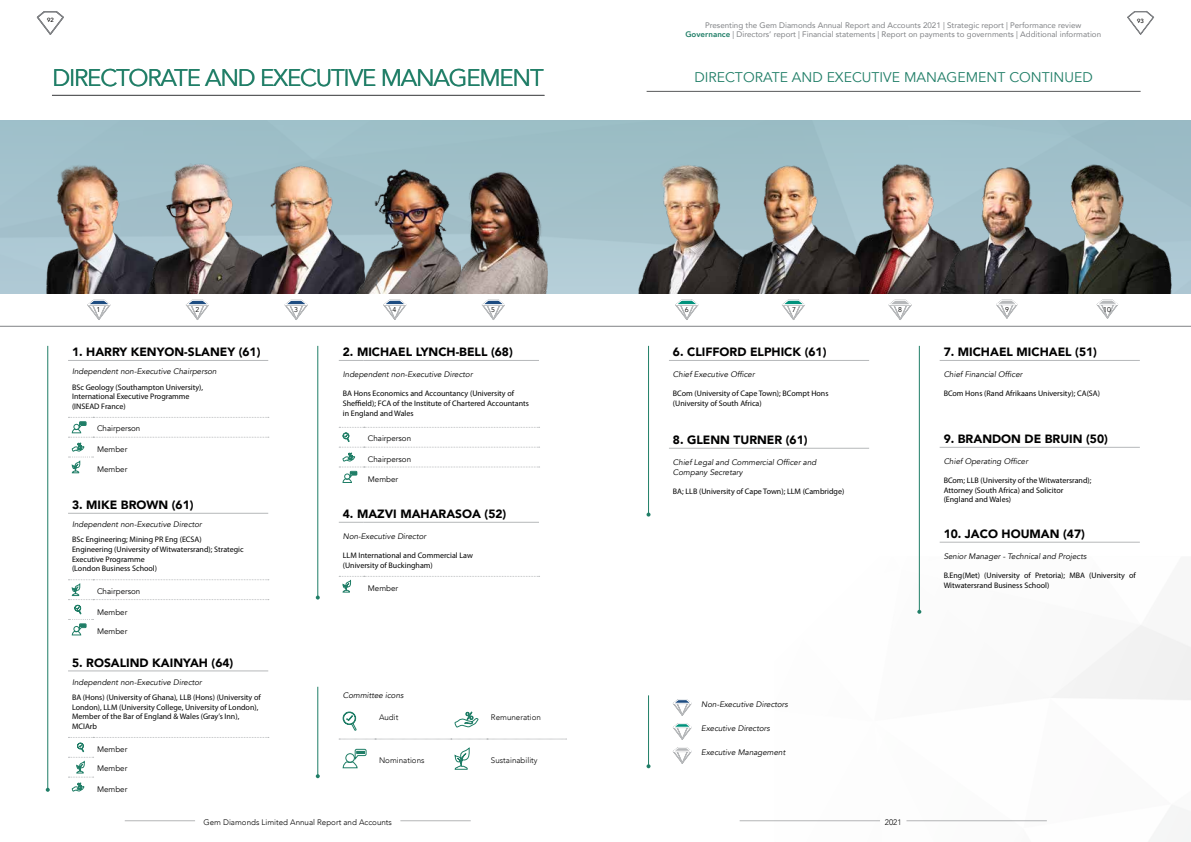
<style>
.page{position:relative;width:1191px;height:842px;background:#fff}
.page>*{position:absolute;margin:0;border:0;box-sizing:border-box;transform-origin:0 0}
.t1{font:24px "Avenir";letter-spacing:-.05em;color:#207e67}
.t2{font:14px "Avenir";color:#207e67}
.t3{font:900 12px "Avenir";color:#000}
.t4{font:8px/9.6px "Myriad Pro";color:#000}
.t5{font:italic 8px/9.6px "Avenir";color:#000}
.t6{font:8px/9.6px "Avenir";color:#808285;text-align:center}
.t7{font:8px "Avenir";color:#000}
.t8{font:300 8px "Avenir";color:#000}
.t9{font:7.1px "Avenir";color:#000}
.t10{font:7px "Avenir";color:#000}
.t11{font:500 6px "Avenir";color:#000}
.s1{font-weight:800;color:#207e67}
</style>
<div class="page">
<hr style="left:125px;top:820px;width:70px;height:1px;background:#808285">
<hr style="left:400px;top:820px;width:71px;height:1px;background:#808285">
<svg style="left:36px;top:11px;width:28px;height:24px"></svg>
<svg style="left:1127px;top:11px;width:27px;height:24px"></svg>
<hr style="left:0;top:326px;width:1191px;height:1px;background:#808285">
<hr style="left:646px;top:91px;width:494px;height:1px;background:#58595b">
<hr style="left:739px;top:820px;width:141px;height:1px;background:#808285">
<hr style="left:906px;top:820px;width:140px;height:1px;background:#808285">
<svg style="left:87px;top:299px;width:24px;height:21px"></svg>
<svg style="left:186px;top:299px;width:23px;height:21px"></svg>
<svg style="left:285px;top:299px;width:23px;height:21px"></svg>
<svg style="left:383px;top:299px;width:24px;height:21px"></svg>
<svg style="left:482px;top:299px;width:23px;height:21px"></svg>
<svg style="left:782px;top:299px;width:23px;height:21px"></svg>
<svg style="left:675px;top:299px;width:24px;height:21px"></svg>
<svg style="left:888px;top:299px;width:24px;height:21px"></svg>
<svg style="left:996px;top:299px;width:22px;height:20px"></svg>
<img style="left:33px;top:157px;width:100px;height:137px">
<img style="left:133px;top:157px;width:108px;height:137px">
<img style="left:241px;top:153px;width:125px;height:141px">
<img style="left:353px;top:164px;width:107px;height:130px">
<img style="left:444px;top:169px;width:109px;height:125px">
<hr style="left:52px;top:95px;width:492px;height:1px;background:#58595b">
<hr style="left:47px;top:346px;width:1px;height:444px;background:#207e67">
<svg style="left:46px;top:788px;width:4px;height:4px"></svg>
<hr style="left:317px;top:346px;width:1px;height:251px;background:#207e67">
<svg style="left:316px;top:595px;width:4px;height:4px"></svg>
<hr style="left:648px;top:346px;width:1px;height:169px;background:#207e67">
<svg style="left:646px;top:513px;width:4px;height:4px"></svg>
<hr style="left:648px;top:695px;width:1px;height:71px;background:#207e67">
<svg style="left:646px;top:764px;width:4px;height:4px"></svg>
<hr style="left:919px;top:346px;width:1px;height:266px;background:#207e67">
<svg style="left:917px;top:610px;width:4px;height:4px"></svg>
<svg style="left:68px;top:360px;width:25px;height:1px"></svg>
<hr style="left:93px;top:360px;width:175px;height:1px;background:#b6b8ba">
<svg style="left:68px;top:417px;width:201px;height:56px"></svg>
<svg style="left:339px;top:360px;width:25px;height:1px"></svg>
<hr style="left:364px;top:360px;width:175px;height:1px;background:#b6b8ba">
<svg style="left:339px;top:427px;width:200px;height:56px"></svg>
<hr style="left:669px;top:360px;width:200px;height:1px;background:#b6b8ba">
<hr style="left:669px;top:448px;width:200px;height:1px;background:#b6b8ba">
<hr style="left:939px;top:360px;width:200px;height:1px;background:#b6b8ba">
<hr style="left:939px;top:447px;width:200px;height:1px;background:#b6b8ba">
<svg style="left:68px;top:513px;width:25px;height:1px"></svg>
<hr style="left:93px;top:513px;width:175px;height:1px;background:#b6b8ba">
<svg style="left:68px;top:579px;width:201px;height:56px"></svg>
<svg style="left:339px;top:522px;width:25px;height:1px"></svg>
<hr style="left:364px;top:522px;width:175px;height:1px;background:#b6b8ba">
<svg style="left:339px;top:576px;width:200px;height:16px"></svg>
<svg style="left:68px;top:671px;width:25px;height:1px"></svg>
<hr style="left:93px;top:671px;width:175px;height:1px;background:#b6b8ba">
<svg style="left:68px;top:737px;width:201px;height:55px"></svg>
<svg style="left:339px;top:739px;width:227px;height:1px"></svg>
<svg style="left:342px;top:711px;width:15px;height:20px"></svg>
<svg style="left:454px;top:711px;width:24px;height:17px"></svg>
<svg style="left:342px;top:749px;width:25px;height:19px"></svg>
<svg style="left:454px;top:748px;width:16px;height:22px"></svg>
<svg style="left:673px;top:699px;width:19px;height:17px"></svg>
<svg style="left:673px;top:723px;width:19px;height:17px"></svg>
<svg style="left:673px;top:747px;width:19px;height:17px"></svg>
<hr style="left:317px;top:687px;width:1px;height:89px;background:#207e67">
<svg style="left:316px;top:774px;width:4px;height:4px"></svg>
<img style="left:632px;top:157px;width:130px;height:137px">
<img style="left:860px;top:161px;width:81px;height:133px">
<img style="left:721px;top:161px;width:139px;height:133px">
<hr style="left:939px;top:542px;width:200px;height:1px;background:#b6b8ba">
<svg style="left:1096px;top:299px;width:23px;height:20px"></svg>
<img style="left:1025px;top:157px;width:151px;height:137px">
<img style="left:941px;top:159px;width:129px;height:135px">
<p class="t11" style="left:47px;top:15px;width:8px">92</p>
<p class="t11" style="left:1137px;top:15px;width:8px">93</p>
<p class="t6" style="left:685px;top:20px;width:417px">Presenting the Gem Diamonds Annual Report and Accounts 2021 | Strategic report | Performance review<br><span class="s1">Governance</span> | Directors’ report | Financial statements | Report on payments to governments | Additional information</p>
<h1 class="t1" style="left:53px;top:64px;width:493px">DIRECTORATE AND EXECUTIVE MANAGEMENT</h1>
<h2 class="t2" style="left:694px;top:69px;width:400px">DIRECTORATE AND EXECUTIVE MANAGEMENT CONTINUED</h2>
<p class="t10" style="left:97px;top:306px;width:5px">1</p>
<p class="t10" style="left:195px;top:306px;width:5px">2</p>
<p class="t10" style="left:294px;top:306px;width:5px">3</p>
<p class="t10" style="left:392px;top:306px;width:5px">4</p>
<p class="t10" style="left:491px;top:306px;width:5px">5</p>
<p class="t9" style="left:685px;top:306px;width:5px">6</p>
<p class="t10" style="left:792px;top:306px;width:5px">7</p>
<p class="t10" style="left:898px;top:306px;width:5px">8</p>
<p class="t10" style="left:1005px;top:305px;width:5px">9</p>
<p class="t10" style="left:1103px;top:305px;width:9px">10</p>
<h3 class="t3" style="left:72px;top:342px;width:190px">1. HARRY KENYON-SLANEY (61)</h3>
<p class="t5" style="left:72px;top:367px;width:146px">Independent non-Executive Chairperson</p>
<p class="t4" style="left:72px;top:382px;width:133px">BSc Geology (Southampton University),<br>International Executive Programme (INSEAD France)</p>
<p class="t7" style="left:97px;top:424px;width:45px">Chairperson</p>
<p class="t7" style="left:97px;top:445px;width:32px">Member</p>
<p class="t7" style="left:97px;top:464px;width:32px">Member</p>
<h3 class="t3" style="left:72px;top:495px;width:123px">3. MIKE BROWN (61)</h3>
<p class="t5" style="left:72px;top:520px;width:131px">Independent non-Executive Director</p>
<p class="t4" style="left:72px;top:535px;width:173px">BSc Engineering; Mining PR Eng (ECSA)<br>Engineering (University of Witwatersrand); Strategic Executive Programme<br>(London Business School)</p>
<p class="t7" style="left:97px;top:586px;width:45px">Chairperson</p>
<p class="t7" style="left:97px;top:607px;width:32px">Member</p>
<p class="t7" style="left:97px;top:627px;width:32px">Member</p>
<h3 class="t3" style="left:72px;top:652px;width:163px">5. ROSALIND KAINYAH (64)</h3>
<p class="t5" style="left:72px;top:677px;width:131px">Independent non-Executive Director</p>
<p class="t4" style="left:72px;top:692px;width:190px">BA (Hons) (University of Ghana), LLB (Hons) (University of London), LLM (University College, University of London), Member of the Bar of England &amp; Wales (Gray’s Inn), MCIArb</p>
<p class="t7" style="left:97px;top:745px;width:32px">Member</p>
<p class="t7" style="left:97px;top:764px;width:32px">Member</p>
<p class="t7" style="left:97px;top:784px;width:32px">Member</p>
<h3 class="t3" style="left:343px;top:342px;width:171px">2. MICHAEL LYNCH-BELL (68)</h3>
<p class="t5" style="left:343px;top:370px;width:131px">Independent non-Executive Director</p>
<p class="t4" style="left:343px;top:389px;width:188px">BA Hons Economics and Accountancy (University of<br>Sheffield); FCA of the Institute of Chartered Accountants in England and Wales</p>
<p class="t7" style="left:368px;top:434px;width:45px">Chairperson</p>
<p class="t7" style="left:368px;top:455px;width:45px">Chairperson</p>
<p class="t7" style="left:368px;top:474px;width:32px">Member</p>
<h3 class="t3" style="left:343px;top:504px;width:165px">4. MAZVI MAHARASOA (52)</h3>
<p class="t5" style="left:343px;top:532px;width:85px">Non-Executive Director</p>
<p class="t4" style="left:343px;top:551px;width:132px">LLM International and Commercial Law (University of Buckingham)</p>
<p class="t7" style="left:368px;top:584px;width:32px">Member</p>
<p class="t5" style="left:343px;top:691px;width:62px">Committee icons</p>
<p class="t8" style="left:379px;top:712px;width:21px">Audit</p>
<p class="t8" style="left:491px;top:712px;width:51px">Remuneration</p>
<p class="t8" style="left:379px;top:755px;width:47px">Nominations</p>
<p class="t8" style="left:491px;top:755px;width:48px">Sustainability</p>
<p class="t8" style="left:203px;top:817px;width:190px">Gem Diamonds Limited Annual Report and Accounts</p>
<h3 class="t3" style="left:673px;top:342px;width:155px">6. CLIFFORD ELPHICK (61)</h3>
<p class="t5" style="left:673px;top:370px;width:83px">Chief Executive Officer</p>
<p class="t4" style="left:673px;top:389px;width:157px">BCom (University of Cape Town); BCompt Hons (University of South Africa)</p>
<h3 class="t3" style="left:673px;top:430px;width:136px">8. GLENN TURNER (61)</h3>
<p class="t5" style="left:673px;top:458px;width:145px">Chief Legal and Commercial Officer and<br>Company Secretary</p>
<p class="t4" style="left:673px;top:486px;width:173px">BA; LLB (University of Cape Town); LLM (Cambridge)</p>
<h3 class="t3" style="left:943px;top:342px;width:155px">7. MICHAEL MICHAEL (51)</h3>
<p class="t5" style="left:943px;top:370px;width:80px">Chief Financial Officer</p>
<p class="t4" style="left:943px;top:389px;width:158px">BCom Hons (Rand Afrikaans University); CA(SA)</p>
<h3 class="t3" style="left:943px;top:429px;width:166px">9. BRANDON DE BRUIN (50)</h3>
<p class="t5" style="left:943px;top:457px;width:86px">Chief Operating Officer</p>
<p class="t4" style="left:943px;top:476px;width:149px">BCom; LLB (University of the Witwatersrand);<br>Attorney (South Africa) and Solicitor (England and Wales)</p>
<h3 class="t3" style="left:943px;top:524px;width:143px">10. JACO HOUMAN (47)</h3>
<p class="t5" style="left:943px;top:551px;width:144px">Senior Manager - Technical and Projects</p>
<p class="t4" style="left:943px;top:570px;width:194px">B.Eng(Met) (University of Pretoria); MBA (University of<br>Witwatersrand Business School)</p>
<p class="t5" style="left:701px;top:700px;width:88px">Non-Executive Directors</p>
<p class="t5" style="left:701px;top:724px;width:70px">Executive Directors</p>
<p class="t5" style="left:701px;top:748px;width:86px">Executive Management</p>
<p class="t8" style="left:885px;top:817px;width:18px">2021</p>
</div>
